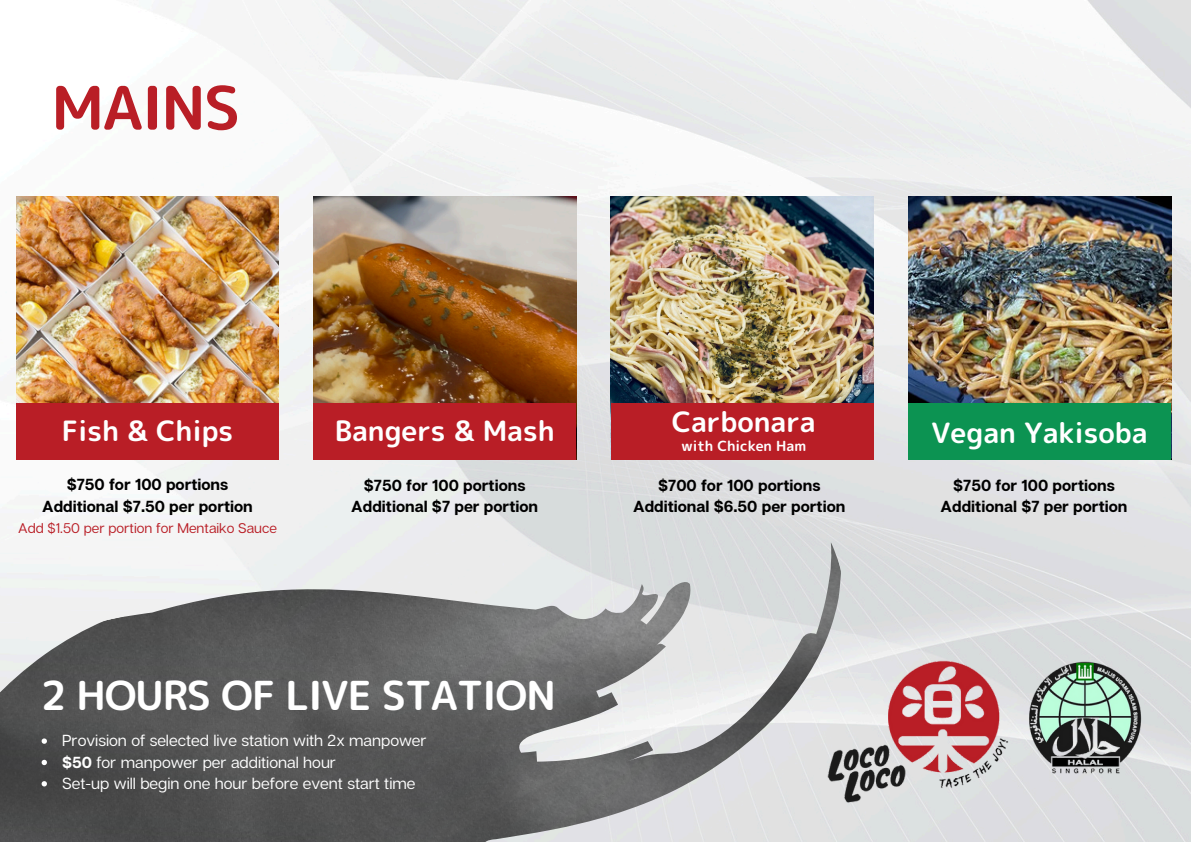
<style>
.page{position:relative;width:1191px;height:842px;background:#fff}
.page>*{position:absolute;margin:0;border:0;box-sizing:border-box;transform-origin:0 0}
.t1{font:60px "rounded mplus 1 p bold";letter-spacing:-.025em;color:#b91e26}
.t2{font:40px "rounded mplus 1 p bold";letter-spacing:-.025em;color:#fff}
.t3{font:28px "rounded mplus 1 p bold";color:#fff}
.t4{font:700 16px/21.4px "Articulat CF";color:#000;text-align:center}
.t5{font:16px "Articulat CF";color:#fff}
.t6{font:14px "Articulat CF";color:#b91e26}
.t7{font:14px "rounded mplus 1 p bold";color:#fff}
.s1{font-weight:700}
</style>
<div class="page">
<img style="left:0;top:0;width:1191px;height:841px">
<img style="left:0;top:570px;width:841px;height:271px">
<svg style="left:42px;top:738px;width:5px;height:5px"></svg>
<svg style="left:42px;top:759px;width:5px;height:6px"></svg>
<svg style="left:42px;top:781px;width:5px;height:5px"></svg>
<img style="left:1031px;top:647px;width:127px;height:137px">
<img style="left:815px;top:626px;width:216px;height:215px">
<img style="left:16px;top:197px;width:263px;height:206px">
<div style="left:16px;top:403px;width:263px;height:56px;background:#b91e26"></div>
<img style="left:313px;top:197px;width:263px;height:206px">
<div style="left:313px;top:403px;width:263px;height:56px;background:#b91e26"></div>
<img style="left:611px;top:197px;width:263px;height:262px">
<div style="left:611px;top:403px;width:262px;height:56px;background:#b91e26"></div>
<img style="left:908px;top:197px;width:263px;height:206px">
<div style="left:908px;top:403px;width:263px;height:56px;background:#0c9352"></div>
<p class="t1" style="left:51px;top:65px;width:190px">MAINS</p>
<h4 class="t3" style="left:672px;top:402px;width:145px">Carbonara</h4>
<h4 class="t7" style="left:681px;top:435px;width:126px">with Chicken Ham</h4>
<h4 class="t3" style="left:62px;top:411px;width:173px">Fish &amp; Chips</h4>
<h2 class="t3" style="left:335px;top:411px;width:221px">Bangers &amp; Mash</h2>
<p class="t3" style="left:932px;top:413px;width:218px">Vegan Yakisoba</p>
<p class="t4" style="left:633px;top:474px;width:214px">$700 for 100 portions<br>Additional $6.50 per portion</p>
<h1 class="t4" style="left:67px;top:473px;width:163px">$750 for 100 portions</h1>
<p class="t4" style="left:42px;top:495px;width:212px">Additional $7.50 per portion</p>
<h3 class="t6" style="left:18px;top:519px;width:260px">Add $1.50 per portion for Mentaiko Sauce</h3>
<p class="t4" style="left:351px;top:474px;width:188px">$750 for 100 portions<br>Additional $7 per portion</p>
<h3 class="t4" style="left:941px;top:474px;width:188px">$750 for 100 portions<br>Additional $7 per portion</h3>
<p class="t2" style="left:41px;top:666px;width:517px">2 HOURS OF LIVE STATION</p>
<h6 class="t5" style="left:62px;top:730px;width:366px">Provision of selected live station with 2x manpower</h6>
<p class="t5" style="left:62px;top:752px;width:275px"><span class="s1">$50</span> for manpower per additional hour</p>
<h3 class="t5" style="left:62px;top:773px;width:355px">Set-up will begin one hour before event start time</h3>
</div>
